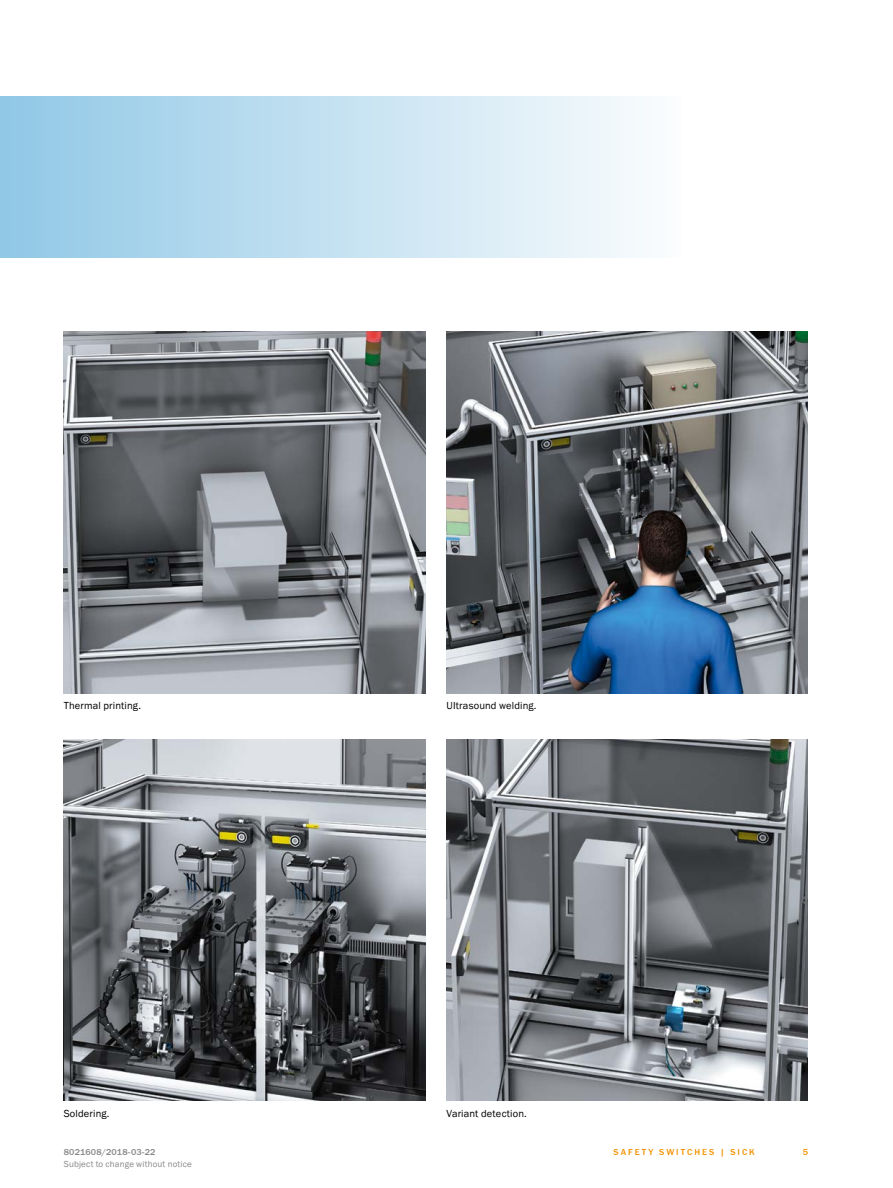
<style>
.page{position:relative;width:893px;height:1188px;background:#fff}
.page>*{position:absolute;margin:0;border:0;box-sizing:border-box;transform-origin:0 0}
.t1{font:10.5px "SICK Franklin";letter-spacing:.015em;color:#000}
.t2{font:9px "SICK Franklin";letter-spacing:.02em;color:#878787}
.t3{font:500 9px "SICK Franklin";letter-spacing:.225em;color:#f39200}
.t4{font:500 9px "SICK Franklin";letter-spacing:.02em;color:#878787}
</style>
<div class="page">
<img style="left:64px;top:739px;width:361px;height:362px">
<img style="left:446px;top:739px;width:362px;height:362px">
<div style="left:0;top:97px;width:680px;height:161px;background:linear-gradient(to right,#90c8e6,#fbfdfe)"></div>
<img style="left:64px;top:332px;width:361px;height:361px">
<img style="left:446px;top:332px;width:362px;height:361px">
<p class="t1" style="left:64px;top:699px;width:79px">Thermal printing.</p>
<p class="t1" style="left:446px;top:699px;width:92px">UItrasound welding.</p>
<p class="t1" style="left:64px;top:1107px;width:47px">Soldering.</p>
<p class="t1" style="left:446px;top:1107px;width:82px">Variant detection.</p>
<p class="t4" style="left:64px;top:1146px;width:93px">8021608/2018-03-22</p>
<p class="t3" style="left:614px;top:1146px;width:143px">SAFETY SWITCHES | SIC K</p>
<p class="t2" style="left:64px;top:1159px;width:130px">Subject to change without notice</p>
<p class="t3" style="left:803px;top:1146px;width:7px">5</p>
</div>
